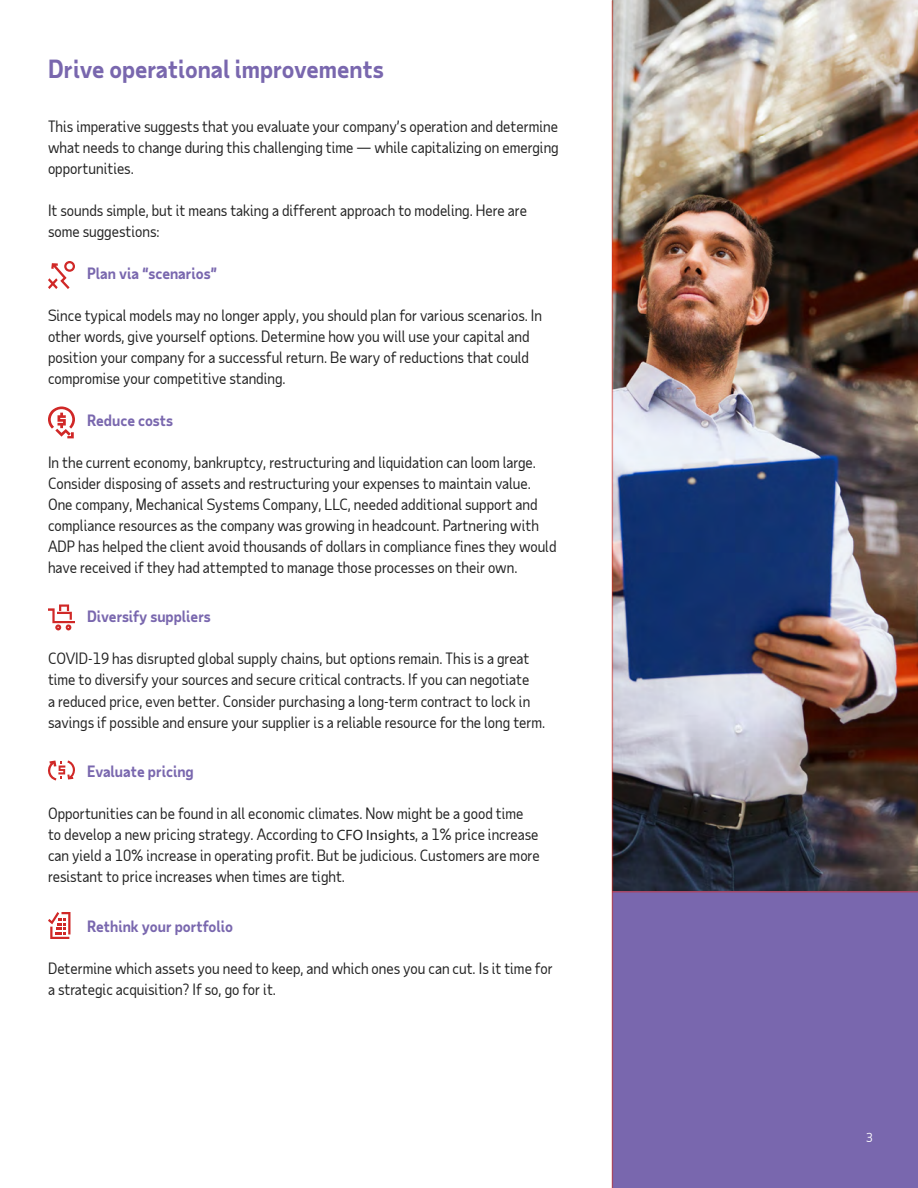
<style>
.page{position:relative;width:918px;height:1188px;background:#fff}
.page>*{position:absolute;margin:0;border:0;box-sizing:border-box;transform-origin:0 0}
.t1{font:700 24px "Taub Sans";color:#7967ae}
.t2{font:15px/21px "Taub Sans";color:#222}
.t3{font:700 15px "Taub Sans";color:#7967ae}
.t4{font:12px "Taub Sans";color:#fff}
.s1{font-family:"Myriad Pro"}
</style>
<div class="page">
<img style="left:613px;top:0;width:305px;height:891px">
<div style="left:612px;top:891px;width:306px;height:297px;background:#7967ae"></div>
<hr style="left:612px;top:0;width:1px;height:1188px;background:#d0271d">
<hr style="left:612px;top:891px;width:306px;height:1px;background:#d0271d">
<svg style="left:48px;top:406px;width:27px;height:32px"></svg>
<svg style="left:48px;top:604px;width:27px;height:26px"></svg>
<svg style="left:48px;top:761px;width:27px;height:19px"></svg>
<svg style="left:48px;top:912px;width:22px;height:27px"></svg>
<svg style="left:48px;top:261px;width:27px;height:28px"></svg>
<h1 class="t1" style="left:48px;top:53px;width:337px">Drive operational improvements</h1>
<p class="t2" style="left:48px;top:116px;width:512px;text-align:justify">This imperative suggests that you evaluate your company’s operation and determine what needs to change during this challenging time — while capitalizing on emerging opportunities.</p>
<p class="t2" style="left:48px;top:200px;width:480px">It sounds simple, but it means taking a different approach to modeling. Here are some suggestions:</p>
<p class="t3" style="left:87px;top:264px;width:132px">Plan via “scenarios”</p>
<p class="t2" style="left:48px;top:305px;width:496px">Since typical models may no longer apply, you should plan for various scenarios. In other words, give yourself options. Determine how you will use your capital and position your company for a successful return. Be wary of reductions that could compromise your competitive standing.</p>
<p class="t3" style="left:87px;top:411px;width:87px">Reduce costs</p>
<p class="t2" style="left:48px;top:452px;width:510px">In the current economy, bankruptcy, restructuring and liquidation can loom large.<br>Consider disposing of assets and restructuring your expenses to maintain value.<br>One company, Mechanical Systems Company, LLC, needed additional support and compliance resources as the company was growing in headcount. Partnering with ADP has helped the client avoid thousands of dollars in compliance fines they would have received if they had attempted to manage those processes on their own.</p>
<p class="t3" style="left:87px;top:607px;width:125px">Diversify suppliers</p>
<p class="t2" style="left:48px;top:648px;width:499px">COVID-19 has disrupted global supply chains, but options remain. This is a great time to diversify your sources and secure critical contracts. If you can negotiate<br>a reduced price, even better. Consider purchasing a long-term contract to lock in savings if possible and ensure your supplier is a reliable resource for the long term.</p>
<p class="t3" style="left:87px;top:762px;width:108px">Evaluate pricing</p>
<p class="t2" style="left:48px;top:803px;width:493px">Opportunities can be found in all economic climates. Now might be a good time to develop a new pricing strategy. According to <span class="s1">CFO Insights</span>, a 1% price increase can yield a 10% increase in operating profit. But be judicious. Customers are more resistant to price increases when times are tight.</p>
<p class="t3" style="left:87px;top:916px;width:148px">Rethink your portfolio</p>
<p class="t2" style="left:48px;top:957px;width:506px">Determine which assets you need to keep, and which ones you can cut. Is it time for a strategic acquisition? If so, go for it.</p>
<p class="t4" style="left:866px;top:1129px;width:8px">3</p>
</div>
